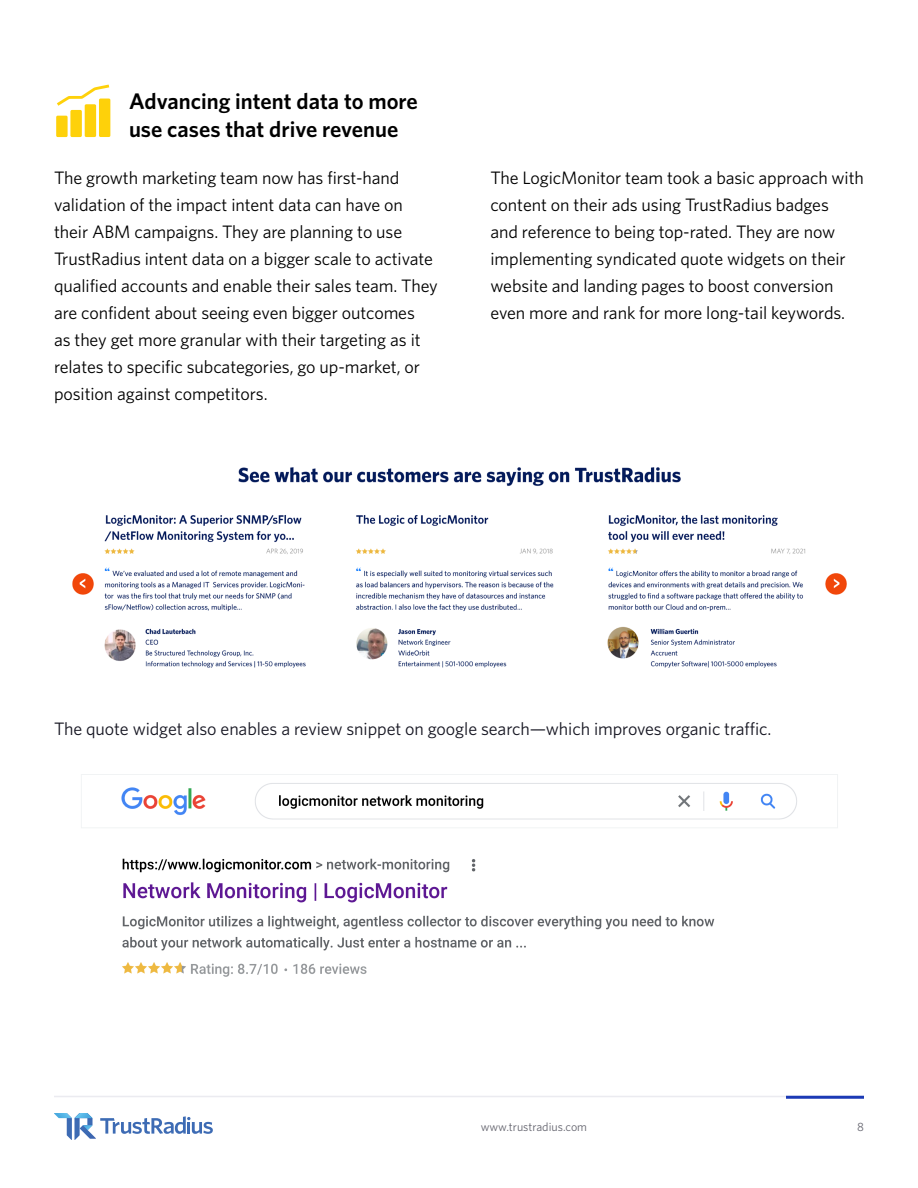
<style>
.page{position:relative;width:918px;height:1188px;background:#fff}
.page>*{position:absolute;margin:0;border:0;box-sizing:border-box;transform-origin:0 0}
.H3_Sub-Section_Title{font:600 22.5px/28.5px "Whitney HTF";color:#000}
.t1{font:18px/27px "Whitney HTF";letter-spacing:-.005em;color:#000}
.t2{font:18px "Whitney HTF";letter-spacing:-.005em;color:#151521}
.t3{font:12px "Whitney HTF";color:#65656f}
</style>
<div class="page">
<svg style="left:54px;top:1113px;width:159px;height:27px"></svg>
<hr style="left:54px;top:1096px;width:810px;height:1px;background:#ebebf0">
<hr style="left:786px;top:1096px;width:78px;height:3px;background:#1b3ab5">
<div style="left:99px;top:99px;width:11px;height:38px;background:#fed10a;border-radius:2px"></div>
<svg style="left:56px;top:85px;width:53px;height:52px"></svg>
<img style="left:72px;top:467px;width:775px;height:201px">
<img style="left:81px;top:774px;width:757px;height:203px">
<p class="H3_Sub-Section_Title" style="left:129px;top:86px;width:290px">Advancing intent data to more use cases that drive revenue</p>
<p class="t1" style="left:54px;top:164px;width:385px">The growth marketing team now has first-hand validation of the impact intent data can have on their ABM campaigns. They are planning to use TrustRadius intent data on a bigger scale to activate qualified accounts and enable their sales team. They are confident about seeing even bigger outcomes<br>as they get more granular with their targeting as it relates to specific subcategories, go up-market, or position against competitors.</p>
<p class="t1" style="left:490px;top:164px;width:375px">The LogicMonitor team took a basic approach with content on their ads using TrustRadius badges<br>and reference to being top-rated. They are now implementing syndicated quote widgets on their website and landing pages to boost conversion even more and rank for more long-tail keywords.</p>
<p class="t2" style="left:54px;top:718px;width:719px">The quote widget also enables a review snippet on google search—which improves organic traffic.</p>
<p class="t3" style="left:481px;top:1120px;width:108px">www.trustradius.com</p>
<p class="t3" style="left:857px;top:1120px;width:8px">8</p>
</div>
